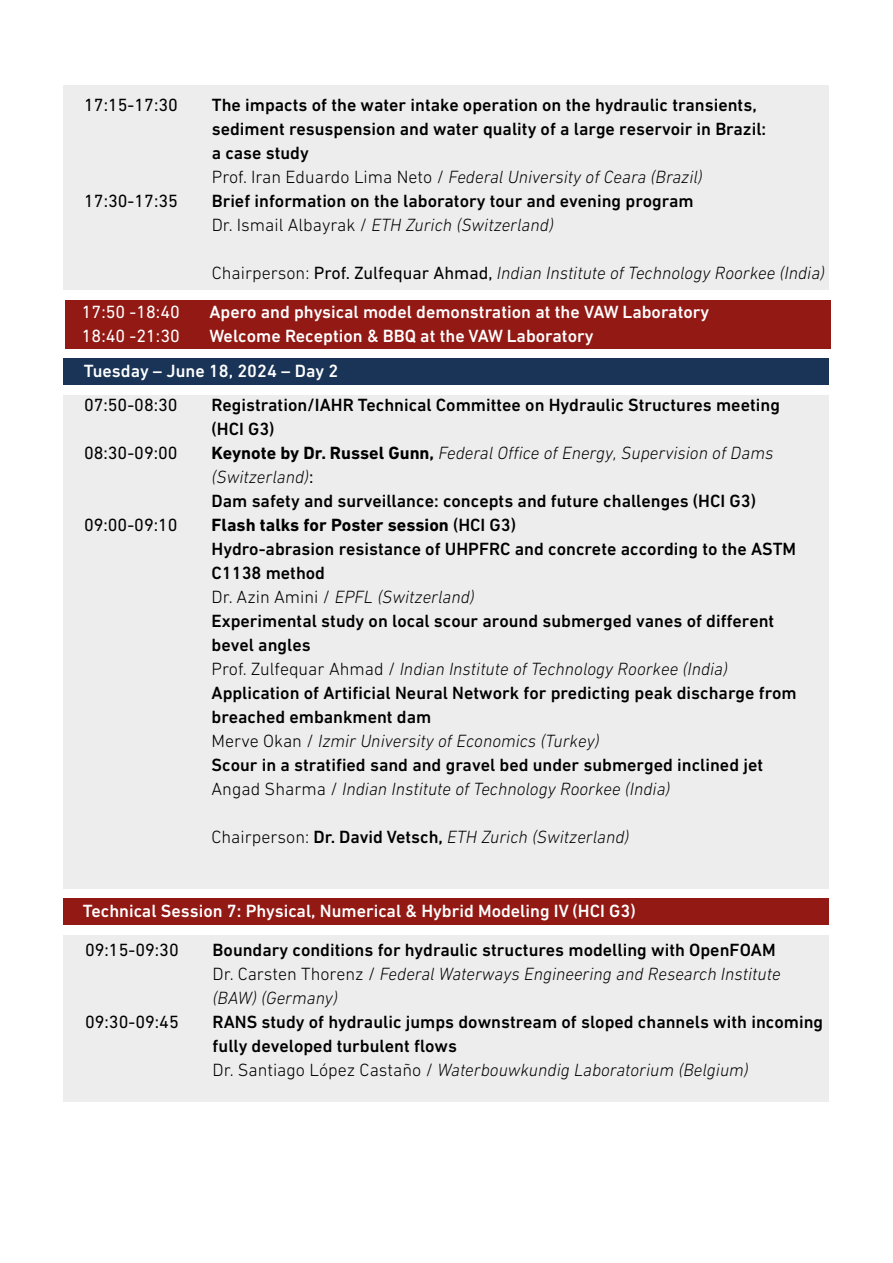
<style>
.page{position:relative;width:893px;height:1263px;background:#fff}
.page>*{position:absolute;margin:0;border:0;box-sizing:border-box;transform-origin:0 0}
.t1{font:500 18px/24px "DIN Next W1 G";color:#000}
.t2{font:500 18px "DIN Next W1 G";color:#fff}
.t3{font:italic 300 18px "DIN Next W1 G";color:#000}
.t4{font:18px "DIN Next W1 G";color:#000}
.t5{font:18px "DIN Next W1 G";color:#fff}
.s1{font-weight:300}
.s2{font-weight:300;font-style:italic}
.s3{font-style:normal}
.s4{font-weight:400;font-style:normal}
.s5{font-weight:700}
.s6{font-weight:400}
.s7{font-weight:500;font-style:normal}
</style>
<div class="page">
<div style="left:64px;top:85px;width:765px;height:204px;background:#eeedee"></div>
<div style="left:64px;top:395px;width:765px;height:494px;background:#eeedee"></div>
<div style="left:64px;top:935px;width:765px;height:166px;background:#eeedee"></div>
<div style="left:64px;top:358px;width:765px;height:27px;background:#1a3457"></div>
<div style="left:64px;top:898px;width:765px;height:27px;background:#931914"></div>
<div style="left:65px;top:301px;width:765px;height:48px;background:#931914"></div>
<p class="t4" style="left:84px;top:95px;width:95px">17:15-17:30</p>
<p class="t1" style="left:212px;top:93px;width:556px">The impacts of the water intake operation on the hydraulic transients, sediment resuspension and water quality of a large reservoir in Brazil: a case study<br><span class="s1">Prof. Iran Eduardo Lima Neto /</span> <span class="s2">Federal University of Ceara (Brazil)</span></p>
<p class="t4" style="left:84px;top:191px;width:95px">17:30-17:35</p>
<p class="t1" style="left:212px;top:189px;width:483px">Brief information on the laboratory tour and evening program<br><span class="s1">Dr. Ismail Albayrak /</span> <span class="s2">ETH Zurich (Switzerland)</span></p>
<p class="t3" style="left:212px;top:263px;width:615px"><span class="s3">Chairperson:</span> <span class="s4">Prof. Zulfequar Ahmad,</span> Indian Institute of Technology Roorkee (India)</p>
<p class="t5" style="left:82px;top:301px;width:99px">17:50 -18:40</p>
<p class="t2" style="left:209px;top:301px;width:501px">Apero and physical model demonstration at the VAW Laboratory</p>
<p class="t5" style="left:82px;top:325px;width:99px">18:40 -21:30</p>
<p class="t2" style="left:209px;top:325px;width:386px">Welcome Reception &amp; BBQ at the VAW Laboratory</p>
<p class="t2" style="left:84px;top:361px;width:256px">Tuesday – June 18, 2024 – Day 2</p>
<p class="t4" style="left:84px;top:395px;width:95px">07:50-08:30</p>
<p class="t1" style="left:212px;top:393px;width:570px">Registration/IAHR Technical Committee on Hydraulic Structures meeting (HCI G3)</p>
<p class="t4" style="left:84px;top:443px;width:95px">08:30-09:00</p>
<p class="t1" style="left:212px;top:441px;width:563px"><span class="s5">Keynote by Dr. Russel Gunn,</span> <span class="s2">Federal Office of Energy, Supervision of Dams (Switzerland)</span><span class="s6">:<br></span>Dam safety and surveillance: concepts and future challenges (HCI G3)</p>
<p class="t4" style="left:84px;top:515px;width:95px">09:00-09:10</p>
<p class="t1" style="left:212px;top:513px;width:587px"><span class="s5">Flash talks for Poster session</span> (HCI G3)<br>Hydro-abrasion resistance of UHPFRC and concrete according to the ASTM C1138 method<br><span class="s1">Dr. Azin Amini /</span> <span class="s2">EPFL (Switzerland)<br></span>Experimental study on local scour around submerged vanes of different bevel angles<br><span class="s1">Prof. Zulfequar Ahmad /</span> <span class="s2">Indian Institute of Technology Roorkee (India)<br></span>Application of Artificial Neural Network for predicting peak discharge from breached embankment dam<br><span class="s1">Merve Okan /</span> <span class="s2">Izmir University of Economics (Turkey)<br></span>Scour in a stratified sand and gravel bed under submerged inclined jet <span class="s1">Angad Sharma /</span> <span class="s2">Indian Institute of Technology Roorkee (India)</span></p>
<p class="t3" style="left:212px;top:827px;width:419px"><span class="s3">Chairperson:</span> <span class="s7">Dr. David Vetsch,</span> ETH Zurich (Switzerland)</p>
<p class="t2" style="left:83px;top:901px;width:554px">Technical Session 7: Physical, Numerical &amp; Hybrid Modeling IV (HCI G3)</p>
<p class="t4" style="left:85px;top:939px;width:95px">09:15-09:30</p>
<p class="t1" style="left:213px;top:938px;width:569px">Boundary conditions for hydraulic structures modelling with OpenFOAM<br><span class="s1">Dr. Carsten Thorenz /</span> <span class="s2">Federal Waterways Engineering and Research Institute (BAW) (Germany)</span></p>
<p class="t4" style="left:85px;top:1011px;width:95px">09:30-09:45</p>
<p class="t1" style="left:213px;top:1010px;width:612px">RANS study of hydraulic jumps downstream of sloped channels with incoming fully developed turbulent flows<br><span class="s1">Dr. Santiago López Castaño /</span> <span class="s2">Waterbouwkundig Laboratorium (Belgium)</span></p>
</div>
